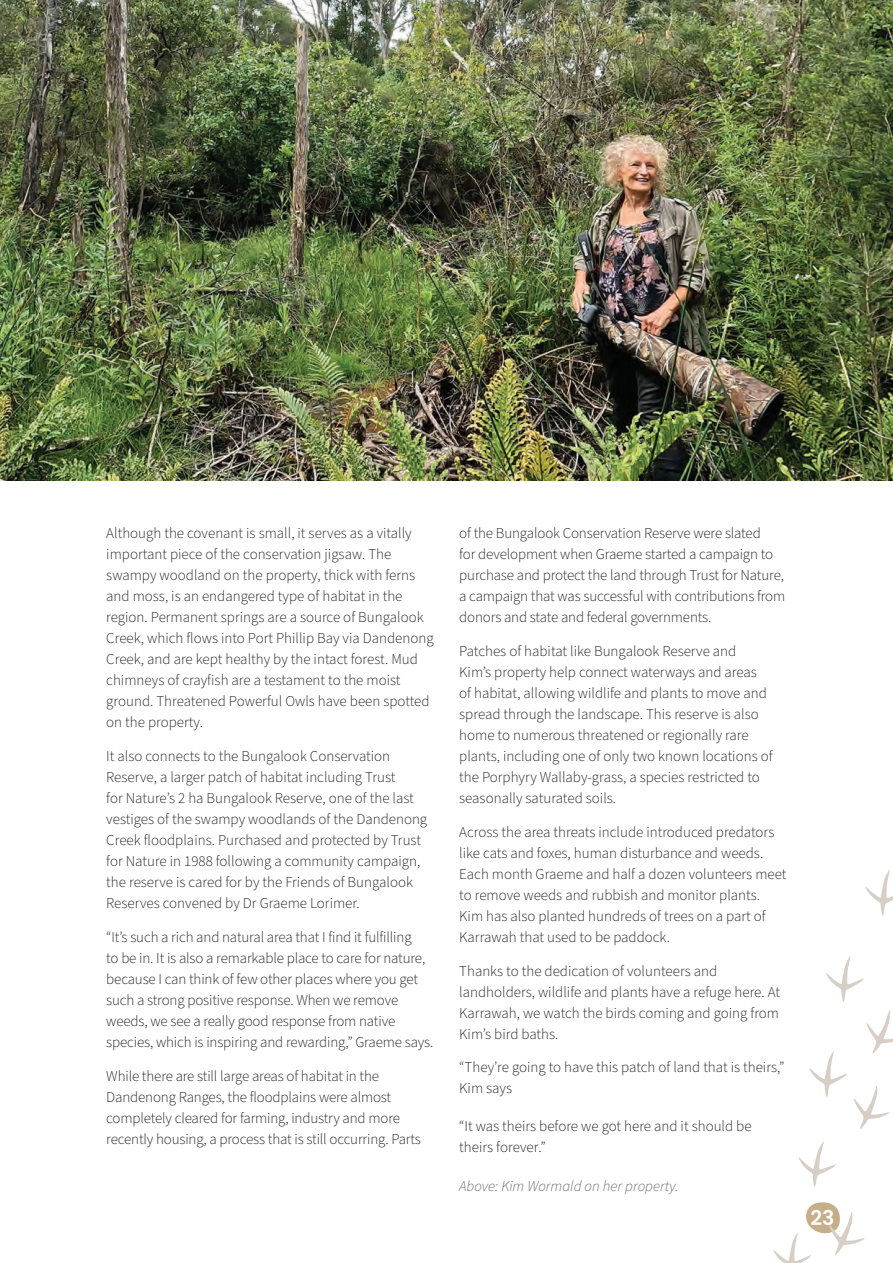
<style>
.page{position:relative;width:893px;height:1263px;background:#fff}
.page>*{position:absolute;margin:0;border:0;box-sizing:border-box;transform-origin:0 0}
.t1{font:600 20.4px "Poppins";color:#fff}
.Body_text{font:300 15px/21px "Source Sans Pro";color:#231f20}
.Photo_caption{font:300 15px/21px "Source Sans Pro";color:#231f20}
.Photo_caption-2{font:italic 300 15px "Source Sans Pro";color:#636366}
</style>
<div class="page">
<svg style="left:826px;top:956px;width:38px;height:46px"></svg>
<svg style="left:865px;top:870px;width:28px;height:46px"></svg>
<svg style="left:798px;top:1141px;width:38px;height:46px"></svg>
<svg style="left:809px;top:1010px;width:84px;height:119px"></svg>
<svg style="left:773px;top:1202px;width:92px;height:61px"></svg>
<img style="left:0;top:0;width:893px;height:480px">
<p class="Body_text" style="left:106px;top:523px;width:329px">Although the covenant is small, it serves as a vitally important piece of the conservation jigsaw. The swampy woodland on the property, thick with ferns and moss, is an endangered type of habitat in the region. Permanent springs are a source of Bungalook Creek, which flows into Port Phillip Bay via Dandenong Creek, and are kept healthy by the intact forest. Mud chimneys of crayfish are a testament to the moist ground. Threatened Powerful Owls have been spotted on the property.</p>
<p class="Body_text" style="left:106px;top:746px;width:322px">It also connects to the Bungalook Conservation Reserve, a larger patch of habitat including Trust<br>for Nature’s 2 ha Bungalook Reserve, one of the last vestiges of the swampy woodlands of the Dandenong Creek floodplains. Purchased and protected by Trust for Nature in 1988 following a community campaign, the reserve is cared for by the Friends of Bungalook Reserves convened by Dr Graeme Lorimer.</p>
<p class="Body_text" style="left:106px;top:927px;width:329px">“It’s such a rich and natural area that I find it fulfilling<br>to be in. It is also a remarkable place to care for nature, because I can think of few other places where you get such a strong positive response. When we remove weeds, we see a really good response from native species, which is inspiring and rewarding,” Graeme says.</p>
<p class="Body_text" style="left:106px;top:1066px;width:316px">While there are still large areas of habitat in the Dandenong Ranges, the floodplains were almost completely cleared for farming, industry and more recently housing, a process that is still occurring. Parts</p>
<p class="Photo_caption" style="left:459px;top:523px;width:328px">of the Bungalook Conservation Reserve were slated<br>for development when Graeme started a campaign to purchase and protect the land through Trust for Nature, a campaign that was successful with contributions from donors and state and federal governments.</p>
<p class="Photo_caption" style="left:459px;top:641px;width:315px">Patches of habitat like Bungalook Reserve and<br>Kim’s property help connect waterways and areas<br>of habitat, allowing wildlife and plants to move and spread through the landscape. This reserve is also home to numerous threatened or regionally rare plants, including one of only two known locations of the Porphyry Wallaby-grass, a species restricted to seasonally saturated soils.</p>
<p class="Photo_caption" style="left:459px;top:822px;width:329px">Across the area threats include introduced predators like cats and foxes, human disturbance and weeds.<br>Each month Graeme and half a dozen volunteers meet to remove weeds and rubbish and monitor plants.<br>Kim has also planted hundreds of trees on a part of Karrawah that used to be paddock.</p>
<p class="Photo_caption" style="left:459px;top:961px;width:322px">Thanks to the dedication of volunteers and landholders, wildlife and plants have a refuge here. At Karrawah, we watch the birds coming and going from Kim’s bird baths.</p>
<p class="Photo_caption" style="left:459px;top:1057px;width:327px">“They’re going to have this patch of land that is theirs,”<br>Kim says</p>
<p class="Photo_caption" style="left:459px;top:1116px;width:294px">“It was theirs before we got here and it should be theirs forever.”</p>
<p class="Photo_caption-2" style="left:459px;top:1175px;width:221px">Above: Kim Wormald on her property.</p>
<h1 class="t1" style="left:810px;top:1205px;width:25px">23</h1>
</div>
